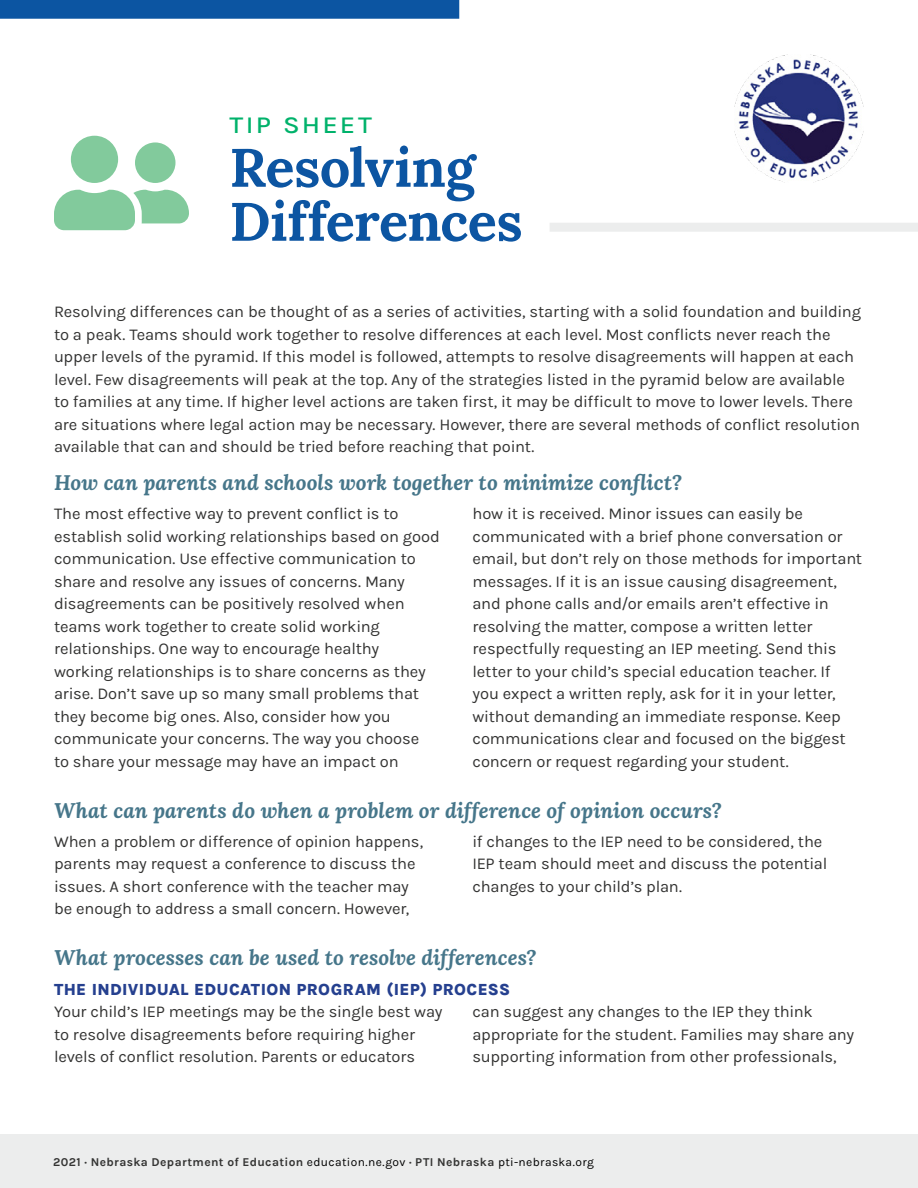
<style>
.page{position:relative;width:918px;height:1188px;background:#fff}
.page>*{position:absolute;margin:0;border:0;box-sizing:border-box;transform-origin:0 0}
.t1{font:700 54px/54px "Lora";letter-spacing:-.01em;color:#0c55a2}
.t2{font:500 24.3px "Karla";letter-spacing:.075em;color:#00b26b;scale:1.11 1}
.Subtitle{font:italic 700 21px "Lora";color:#46768a}
.Last_Paragraph_Two-C{font:16.5px/22.5px "Karla";letter-spacing:-.01em;color:#343433}
.Paragraph{font:16.5px/22.5px "Karla";letter-spacing:-.01em;color:#343433}
.Paragraph_Two-Column{font:16.5px/22.5px "Karla";letter-spacing:-.01em;color:#343433}
.Paragraph_Subtitles{font:800 16.5px "Karla";letter-spacing:.02em;color:#25408f}
.t3{font:700 12px "Karla";letter-spacing:.03em;color:#343433}
.s1{font-weight:400;color:#000}
</style>
<div class="page">
<div style="left:0;top:1134px;width:918px;height:54px;background:#eceded"></div>
<div style="left:0;top:0;width:459px;height:19px;background:#0c55a2"></div>
<div style="left:550px;top:223px;width:368px;height:9px;background:#eceded"></div>
<img style="left:735px;top:55px;width:128px;height:128px">
<svg style="left:54px;top:136px;width:135px;height:94px"></svg>
<h2 class="t2" style="left:230px;top:109px;width:130px">TIP SHEET</h2>
<h1 class="t1" style="left:230px;top:135px;width:295px">Resolving<br>Differences</h1>
<p class="Paragraph" style="left:54px;top:300px;width:809px">Resolving differences can be thought of as a series of activities, starting with a solid foundation and building to a peak. Teams should work together to resolve differences at each level. Most conflicts never reach the upper levels of the pyramid. If this model is followed, attempts to resolve disagreements will happen at each level. Few disagreements will peak at the top. Any of the strategies listed in the pyramid below are available to families at any time. If higher level actions are taken first, it may be difficult to move to lower levels. There are situations where legal action may be necessary. However, there are several methods of conflict resolution available that can and should be tried before reaching that point.</p>
<h2 class="Subtitle" style="left:54px;top:467px;width:629px">How can parents and schools work together to minimize conflict?</h2>
<p class="Last_Paragraph_Two-C" style="left:54px;top:502px;width:387px">The most effective way to prevent conflict is to establish solid working relationships based on good communication. Use effective communication to share and resolve any issues of concerns. Many disagreements can be positively resolved when teams work together to create solid working relationships. One way to encourage healthy working relationships is to share concerns as they arise. Don’t save up so many small problems that they become big ones. Also, consider how you communicate your concerns. The way you choose<br>to share your message may have an impact on</p>
<p class="Last_Paragraph_Two-C" style="left:472px;top:502px;width:391px">how it is received. Minor issues can easily be communicated with a brief phone conversation or email, but don’t rely on those methods for important messages. If it is an issue causing disagreement, and phone calls and/or emails aren’t effective in resolving the matter, compose a written letter respectfully requesting an IEP meeting. Send this letter to your child’s special education teacher. If<br>you expect a written reply, ask for it in your letter, without demanding an immediate response. Keep communications clear and focused on the biggest concern or request regarding your student.</p>
<h2 class="Subtitle" style="left:54px;top:795px;width:669px">What can parents do when a problem or difference of opinion occurs?</h2>
<p class="Last_Paragraph_Two-C" style="left:54px;top:829px;width:371px">When a problem or difference of opinion happens, parents may request a conference to discuss the issues. A short conference with the teacher may be enough to address a small concern. However,</p>
<p class="Last_Paragraph_Two-C" style="left:472px;top:829px;width:356px">if changes to the IEP need to be considered, the<br>IEP team should meet and discuss the potential changes to your child’s plan.</p>
<h2 class="Subtitle" style="left:54px;top:943px;width:484px">What processes can be used to resolve differences?</h2>
<h3 class="Paragraph_Subtitles" style="left:54px;top:978px;width:458px">THE INDIVIDUAL EDUCATION PROGRAM (IEP) PROCESS</h3>
<p class="Paragraph_Two-Column" style="left:54px;top:1000px;width:390px">Your child’s IEP meetings may be the single best way to resolve disagreements before requiring higher levels of conflict resolution. Parents or educators</p>
<p class="Paragraph_Two-Column" style="left:472px;top:1000px;width:383px">can suggest any changes to the IEP they think appropriate for the student. Families may share any supporting information from other professionals,</p>
<p class="t3" style="left:53px;top:1154px;width:542px">2021 · Nebraska Department of Education <span class="s1">education.ne.gov</span> · PTI Nebraska <span class="s1">pti-nebraska.org</span></p>
</div>
